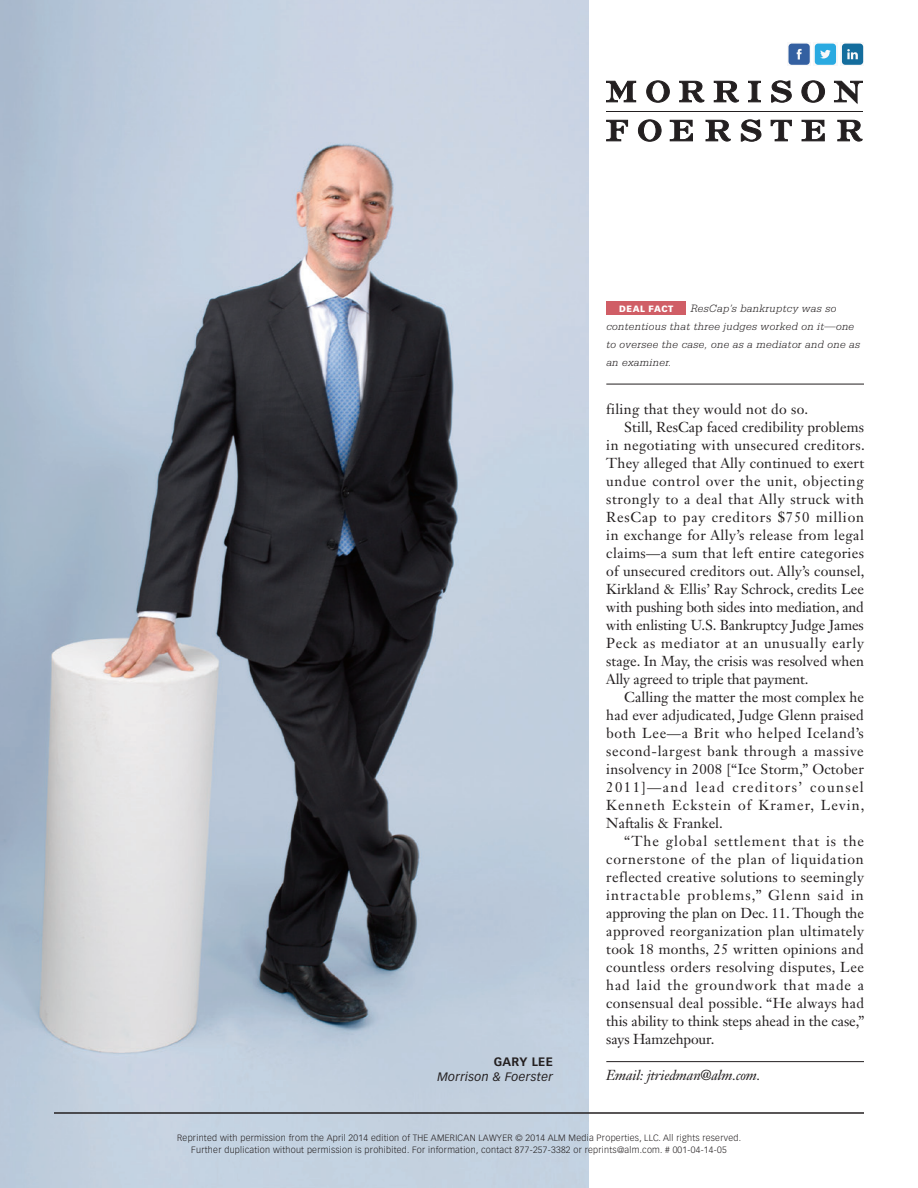
<style>
.page{position:relative;width:918px;height:1188px;background:#fff}
.page>*{position:absolute;margin:0;border:0;box-sizing:border-box;transform-origin:0 0}
.t1{font:14.25px "Janson Text LT Std";letter-spacing:.025em;color:#231f20}
.t2{font:14.25px "Janson Text LT Std";letter-spacing:-.01em;color:#231f20}
.t3{font:14.25px "Janson Text LT Std";color:#231f20}
.t4{font:14.25px "Janson Text LT Std";letter-spacing:.045em;color:#231f20}
.t5{font:14.25px "Janson Text LT Std";letter-spacing:.005em;color:#231f20}
.t6{font:14.25px "Janson Text LT Std";letter-spacing:.05em;color:#231f20}
.t7{font:14.25px "Janson Text LT Std";letter-spacing:.07em;color:#231f20}
.t8{font:14.25px "Janson Text LT Std";letter-spacing:.055em;color:#231f20}
.t9{font:14.25px "Janson Text LT Std";letter-spacing:.095em;color:#231f20}
.t10{font:14.25px "Janson Text LT Std";letter-spacing:.075em;color:#231f20}
.t11{font:14.25px "Janson Text LT Std";letter-spacing:.065em;color:#231f20}
.t12{font:14.25px "Janson Text LT Std";letter-spacing:.06em;color:#231f20}
.t13{font:italic 14.25px "Janson Text LT Std";letter-spacing:-.01em;color:#231f20}
.t14{font:italic 12px "Vectora LT Std";letter-spacing:.03em;color:#231f20}
.t15{font:700 12px "Vectora LT Std";letter-spacing:.03em;color:#231f20}
.t16{font:italic 300 11.25px/18px "Serifa Std";letter-spacing:.03em;color:#231f20}
.t17{font:300 9px/12px "Vectora LT Std";letter-spacing:.03em;color:#231f20;text-align:center}
.t18{font:900 9px "Vectora LT Std";letter-spacing:.06em;color:#fff}
</style>
<div class="page">
<hr style="left:606px;top:1061px;width:258px;height:1px;background:#231f20">
<img style="left:0;top:0;width:588px;height:1188px">
<hr style="left:54px;top:1112px;width:810px;height:2px;background:#231f20">
<hr style="left:606px;top:384px;width:258px;height:1px;background:#231f20">
<div style="left:606px;top:302px;width:80px;height:13px;background:#d05e66"></div>
<hr style="left:606px;top:111px;width:256px;height:1px;background:#231f20">
<svg style="left:606px;top:81px;width:30px;height:21px"></svg>
<svg style="left:647px;top:81px;width:22px;height:21px"></svg>
<svg style="left:680px;top:81px;width:24px;height:21px"></svg>
<svg style="left:714px;top:81px;width:25px;height:21px"></svg>
<svg style="left:748px;top:81px;width:13px;height:21px"></svg>
<svg style="left:772px;top:81px;width:19px;height:21px"></svg>
<svg style="left:802px;top:81px;width:23px;height:21px"></svg>
<svg style="left:834px;top:81px;width:28px;height:22px"></svg>
<svg style="left:607px;top:120px;width:21px;height:21px"></svg>
<svg style="left:638px;top:120px;width:23px;height:21px"></svg>
<svg style="left:670px;top:120px;width:23px;height:21px"></svg>
<svg style="left:706px;top:120px;width:25px;height:21px"></svg>
<svg style="left:741px;top:120px;width:20px;height:21px"></svg>
<svg style="left:771px;top:120px;width:21px;height:21px"></svg>
<svg style="left:802px;top:120px;width:22px;height:21px"></svg>
<svg style="left:838px;top:120px;width:24px;height:21px"></svg>
<svg style="left:788px;top:43px;width:20px;height:20px"></svg>
<svg style="left:816px;top:43px;width:21px;height:18px"></svg>
<svg style="left:789px;top:44px;width:47px;height:21px"></svg>
<div style="left:840px;top:43px;width:24px;height:22px;background:#eef2f5"></div>
<svg style="left:842px;top:44px;width:21px;height:21px"></svg>
<p class="t15" style="left:494px;top:1055px;width:61px">GARY LEE</p>
<p class="t14" style="left:438px;top:1070px;width:117px">Morrison &amp; Foerster</p>
<p class="t16" style="left:606px;top:299px;width:255px;text-indent:84px">ResCap’s bankruptcy was so contentious that three judges worked on it—one to oversee the case, one as a mediator and one as an examiner.</p>
<p class="t18" style="left:619px;top:303px;width:56px">DEAL FACT</p>
<p class="t1" style="left:606px;top:400px;width:204px">filing that they would not do so.</p>
<p class="t3" style="left:624px;top:418px;width:241px">Still, ResCap faced credibility problems</p>
<p class="t1" style="left:606px;top:436px;width:260px">in negotiating with unsecured creditors.</p>
<p class="t1" style="left:606px;top:454px;width:259px">They alleged that Ally continued to exert</p>
<p class="t4" style="left:606px;top:472px;width:259px">undue control over the unit, objecting</p>
<p class="t1" style="left:606px;top:490px;width:259px">strongly to a deal that Ally struck with</p>
<p class="t8" style="left:606px;top:508px;width:259px">ResCap to pay creditors $750 million</p>
<p class="t1" style="left:606px;top:526px;width:259px">in exchange for Ally’s release from legal</p>
<p class="t1" style="left:606px;top:544px;width:259px">claims—a sum that left entire categories</p>
<p class="t1" style="left:606px;top:562px;width:260px">of unsecured creditors out. Ally’s counsel,</p>
<p class="t3" style="left:606px;top:580px;width:259px">Kirkland &amp; Ellis’ Ray Schrock, credits Lee</p>
<p class="t2" style="left:606px;top:598px;width:259px">with pushing both sides into mediation, and</p>
<p class="t2" style="left:606px;top:616px;width:259px">with enlisting U.S. Bankruptcy Judge James</p>
<p class="t4" style="left:606px;top:634px;width:259px">Peck as mediator at an unusually early</p>
<p class="t3" style="left:606px;top:652px;width:259px">stage. In May, the crisis was resolved when</p>
<p class="t2" style="left:606px;top:670px;width:204px">Ally agreed to triple that payment.</p>
<p class="t3" style="left:624px;top:688px;width:241px">Calling the matter the most complex he</p>
<p class="t5" style="left:606px;top:706px;width:259px">had ever adjudicated, Judge Glenn praised</p>
<p class="t4" style="left:606px;top:724px;width:259px">both Lee—a Brit who helped Iceland’s</p>
<p class="t4" style="left:606px;top:742px;width:259px">second-largest bank through a massive</p>
<p class="t1" style="left:606px;top:760px;width:259px">insolvency in 2008 [“Ice Storm,” October</p>
<p class="t9" style="left:606px;top:778px;width:259px">2011]—and lead creditors’ counsel</p>
<p class="t10" style="left:606px;top:796px;width:260px">Kenneth Eckstein of Kramer, Levin,</p>
<p class="t3" style="left:606px;top:814px;width:118px">Naftalis &amp; Frankel.</p>
<p class="t11" style="left:624px;top:832px;width:241px">“The global settlement that is the</p>
<p class="t6" style="left:606px;top:850px;width:259px">cornerstone of the plan of liquidation</p>
<p class="t1" style="left:606px;top:868px;width:259px">reflected creative solutions to seemingly</p>
<p class="t7" style="left:606px;top:886px;width:259px">intractable problems,” Glenn said in</p>
<p class="t2" style="left:606px;top:904px;width:259px">approving the plan on Dec. 11. Though the</p>
<p class="t1" style="left:606px;top:922px;width:259px">approved reorganization plan ultimately</p>
<p class="t1" style="left:606px;top:940px;width:259px">took 18 months, 25 written opinions and</p>
<p class="t1" style="left:606px;top:958px;width:259px">countless orders resolving disputes, Lee</p>
<p class="t12" style="left:606px;top:976px;width:259px">had laid the groundwork that made a</p>
<p class="t1" style="left:606px;top:994px;width:259px">consensual deal possible. “He always had</p>
<p class="t2" style="left:606px;top:1012px;width:260px">this ability to think steps ahead in the case,”</p>
<p class="t2" style="left:606px;top:1030px;width:110px">says Hamzehpour.</p>
<p class="t13" style="left:606px;top:1066px;width:156px">Email: jtriedman@alm.com.</p>
<p class="t17" style="left:177px;top:1132px;width:566px">Reprinted with permission from the April 2014 edition of THE AMERICAN LAWYER © 2014 ALM Media Properties, LLC. All rights reserved.<br>Further duplication without permission is prohibited. For information, contact 877-257-3382 or reprints@alm.com. # 001-04-14-05</p>
</div>
